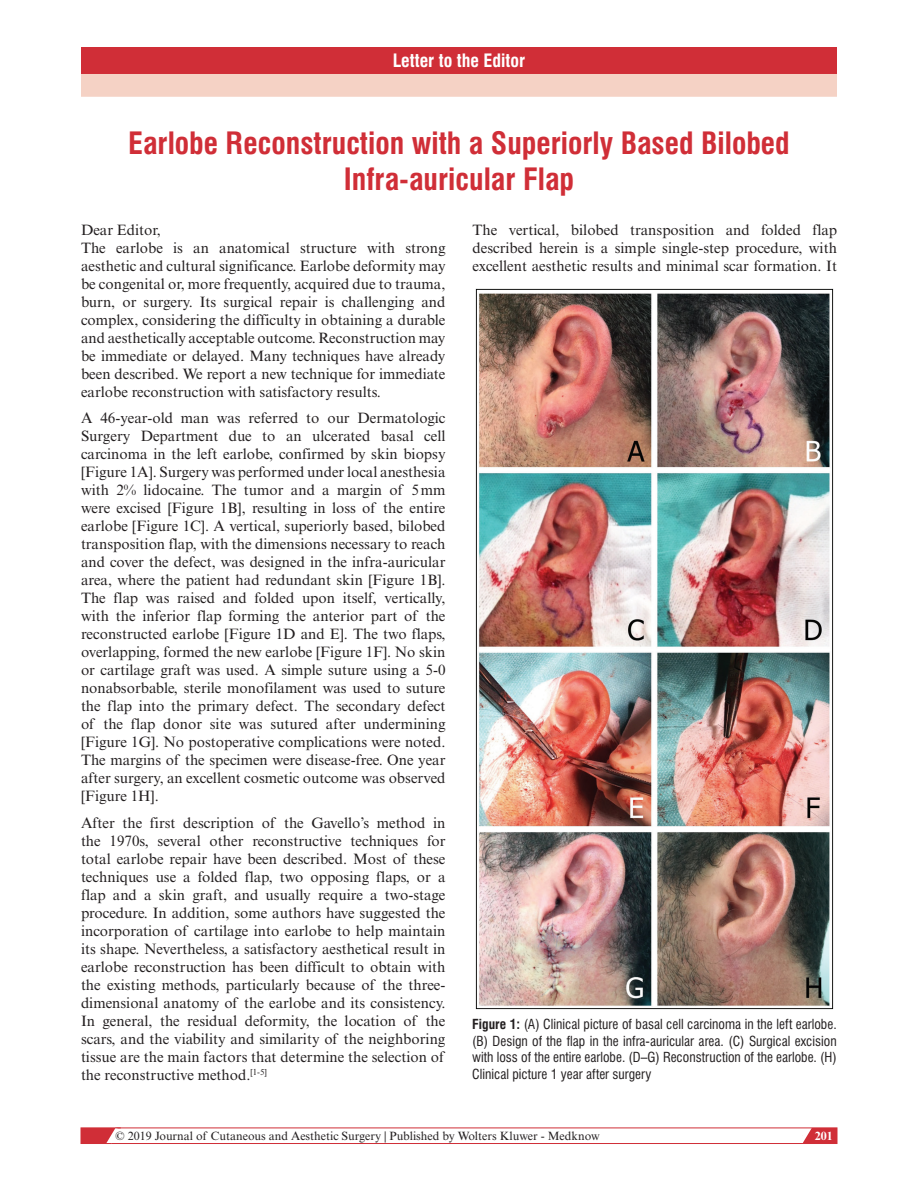
<style>
.page{position:relative;width:918px;height:1188px;background:#fff}
.page>*{position:absolute;margin:0;border:0;box-sizing:border-box;transform-origin:0 0}
.t1{font:700 condensed 30px/36px "Swiss 721 BT";color:#d02e37;text-align:center}
.t2{font:700 condensed 18px "Swiss 721 BT";color:#fff}
.t3{font:15px/18px "Times New Roman MT Std";color:#231f20;text-align:justify}
.t4{font:condensed 13.5px/16.5px "Swiss 721 BT";color:#231f20;text-align:justify}
.t5{font:12px "Times New Roman MT Std";color:#231f20}
.t6{font:700 12px "Times New Roman MT Std";color:#fff}
.s1{font-weight:700}
</style>
<div class="page">
<svg style="left:798px;top:1127px;width:39px;height:15px"></svg>
<div style="left:81px;top:1128px;width:756px;height:16px;border:1px solid #d02e37"></div>
<svg style="left:81px;top:1127px;width:40px;height:17px"></svg>
<div style="left:81px;top:47px;width:756px;height:27px;background:#d02e37"></div>
<div style="left:81px;top:74px;width:756px;height:23px;background:#f5d2c5"></div>
<img style="left:475px;top:289px;width:359px;height:721px">
<p class="t2" style="left:393px;top:50px;width:134px">Letter to the Editor</p>
<h1 class="t1" style="left:128px;top:125px;width:663px">Earlobe Reconstruction with a Superiorly Based Bilobed<br>Infra-auricular Flap</h1>
<p class="t3" style="left:81px;top:221px;width:366px;text-align:left">Dear Editor,<br>The earlobe is an anatomical structure with strong aesthetic and cultural significance. Earlobe deformity may be congenital or, more frequently, acquired due to trauma, burn, or surgery. Its surgical repair is challenging and complex, considering the difficulty in obtaining a durable and aesthetically acceptable outcome. Reconstruction may be immediate or delayed. Many techniques have already been described. We report a new technique for immediate earlobe reconstruction with satisfactory results.</p>
<p class="t3" style="left:81px;top:409px;width:366px">A 46-year-old man was referred to our Dermatologic Surgery Department due to an ulcerated basal cell carcinoma in the left earlobe, confirmed by skin biopsy [Figure 1A]. Surgery was performed under local anesthesia with 2% lidocaine. The tumor and a margin of 5mm were excised [Figure 1B], resulting in loss of the entire earlobe [Figure 1C]. A vertical, superiorly based, bilobed transposition flap, with the dimensions necessary to reach and cover the defect, was designed in the infra-auricular area, where the patient had redundant skin [Figure 1B].<br>The flap was raised and folded upon itself, vertically, with the inferior flap forming the anterior part of the reconstructed earlobe [Figure 1D and E]. The two flaps, overlapping, formed the new earlobe [Figure 1F]. No skin or cartilage graft was used. A simple suture using a 5-0 nonabsorbable, sterile monofilament was used to suture the flap into the primary defect. The secondary defect of the flap donor site was sutured after undermining [Figure 1G]. No postoperative complications were noted.<br>The margins of the specimen were disease-free. One year after surgery, an excellent cosmetic outcome was observed [Figure 1H].</p>
<p class="t3" style="left:81px;top:814px;width:366px">After the first description of the Gavello’s method in the 1970s, several other reconstructive techniques for total earlobe repair have been described. Most of these techniques use a folded flap, two opposing flaps, or a flap and a skin graft, and usually require a two-stage procedure. In addition, some authors have suggested the incorporation of cartilage into earlobe to help maintain its shape. Nevertheless, a satisfactory aesthetical result in earlobe reconstruction has been difficult to obtain with the existing methods, particularly because of the three&shy;dimensional anatomy of the earlobe and its consistency.<br>In general, the residual deformity, the location of the scars, and the viability and similarity of the neighboring tissue are the main factors that determine the selection of the reconstructive method.<sup>[1-5]</sup></p>
<p class="t3" style="left:472px;top:221px;width:366px">The vertical, bilobed transposition and folded flap described herein is a simple single-step procedure, with excellent aesthetic results and minimal scar formation. It</p>
<p class="t4" style="left:472px;top:1016px;width:366px"><span class="s1">Figure 1:</span> (A) Clinical picture of basal cell carcinoma in the left earlobe. (B) Design of the flap in the infra-auricular area. (C) Surgical excision with loss of the entire earlobe. (D–G) Reconstruction of the earlobe. (H)<br>Clinical picture 1 year after surgery</p>
<p class="t5" style="left:116px;top:1129px;width:486px">© 2019 Journal of Cutaneous and Aesthetic Surgery | Published by Wolters Kluwer - Medknow</p>
<p class="t6" style="left:815px;top:1128px;width:19px">201</p>
</div>
